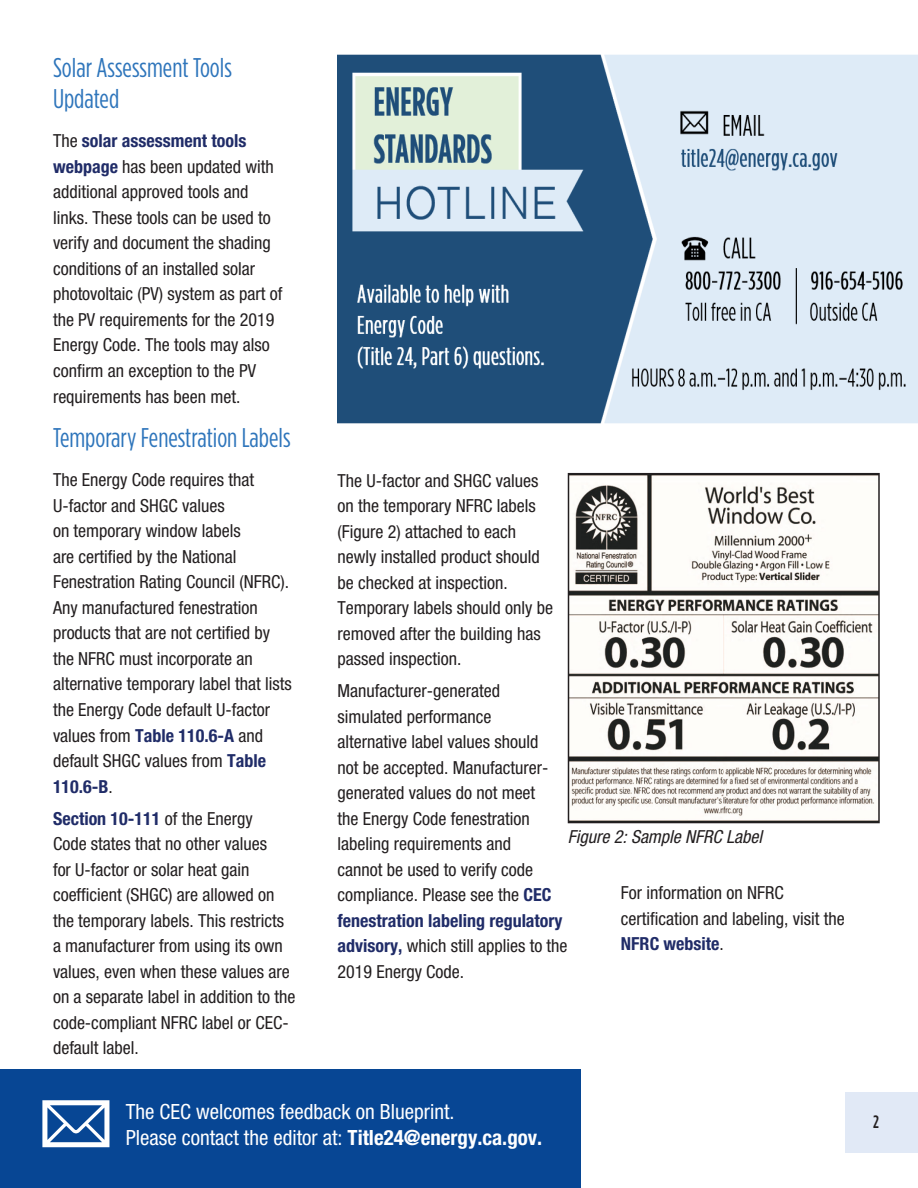
<style>
.page{position:relative;width:918px;height:1188px;background:#fff}
.page>*{position:absolute;margin:0;border:0;box-sizing:border-box;transform-origin:0 0}
.t1{font:condensed 27px/31.5px "Gotham HTF";color:#2e75bb}
.t2{font:condensed 21px "Helvetica Neue LT Std";color:#fff}
.t3{font:condensed 18px/25.5px "Helvetica Neue LT Std";color:#231f20}
.t4{font:700 condensed 18px/25.5px "Helvetica Neue LT Std";color:#202c68}
.t5{font:italic condensed 18px "Helvetica Neue LT Std";color:#231f20}
.t6{font:500 condensed 18px "Gotham HTF";color:#231f20}
.s1{font-weight:700;color:#202c68}
.s2{font-weight:400;color:#231f20}
.s3{font-weight:700}
</style>
<div class="page">
<div style="left:846px;top:1092px;width:72px;height:60px;background:#e1e9f6"></div>
<img style="left:571px;top:476px;width:306px;height:341px">
<div style="left:568px;top:473px;width:312px;height:350px;border:2px solid #231f20"></div>
<div style="left:0;top:1069px;width:580px;height:119px;background:#074694"></div>
<img style="left:338px;top:54px;width:580px;height:369px">
<svg style="left:42px;top:1100px;width:67px;height:47px"></svg>
<h3 class="t1" style="left:53px;top:51px;width:180px">Solar Assessment Tools<br>Updated</h3>
<p class="t3" style="left:53px;top:128px;width:231px">The <span class="s1">solar assessment tools webpage</span> has been updated with additional approved tools and links. These tools can be used to verify and document the shading conditions of an installed solar photovoltaic (PV) system as part of the PV requirements for the 2019<br>Energy Code. The tools may also confirm an exception to the PV requirements has been met.</p>
<h3 class="t1" style="left:53px;top:422px;width:239px">Temporary Fenestration Labels</h3>
<p class="t3" style="left:53px;top:467px;width:240px">The Energy Code requires that<br>U-factor and SHGC values<br>on temporary window labels<br>are certified by the National<br>Fenestration Rating Council (NFRC).<br>Any manufactured fenestration products that are not certified by the NFRC must incorporate an alternative temporary label that lists the Energy Code default U-factor values from <span class="s1">Table 110.6-A</span> and default SHGC values from <span class="s1">Table<br>110.6-B</span>.</p>
<p class="t3" style="left:53px;top:806px;width:244px"><span class="s1">Section 10-111</span> of the Energy<br>Code states that no other values<br>for U-factor or solar heat gain coefficient (SHGC) are allowed on the temporary labels. This restricts a manufacturer from using its own values, even when these values are on a separate label in addition to the code-compliant NFRC label or CEC&shy;default label.</p>
<p class="t3" style="left:338px;top:467px;width:217px">The U-factor and SHGC values on the temporary NFRC labels (Figure 2) attached to each newly installed product should be checked at inspection.<br>Temporary labels should only be removed after the building has passed inspection.</p>
<p class="t3" style="left:338px;top:678px;width:215px">Manufacturer-generated simulated performance alternative label values should not be accepted. Manufacturer&shy;generated values do not meet the Energy Code fenestration labeling requirements and cannot be used to verify code compliance. Please see the <span class="s1">CEC</span></p>
<p class="t4" style="left:337px;top:908px;width:232px">fenestration labeling regulatory advisory, <span class="s2">which still applies to the</span></p>
<p class="t3" style="left:337px;top:959px;width:128px">2019 Energy Code.</p>
<p class="t5" style="left:568px;top:826px;width:196px">Figure 2: Sample NFRC Label</p>
<p class="t3" style="left:621px;top:880px;width:225px">For information on NFRC certification and labeling, visit the<br><span class="s1">NFRC website</span>.</p>
<p class="t2" style="left:126px;top:1100px;width:330px">The CEC welcomes feedback on Blueprint.</p>
<p class="t2" style="left:126px;top:1125px;width:418px">Please contact the editor at: <span class="s3">Title24@energy.ca.gov.</span></p>
<p class="t6" style="left:873px;top:1112px;width:7px">2</p>
</div>
